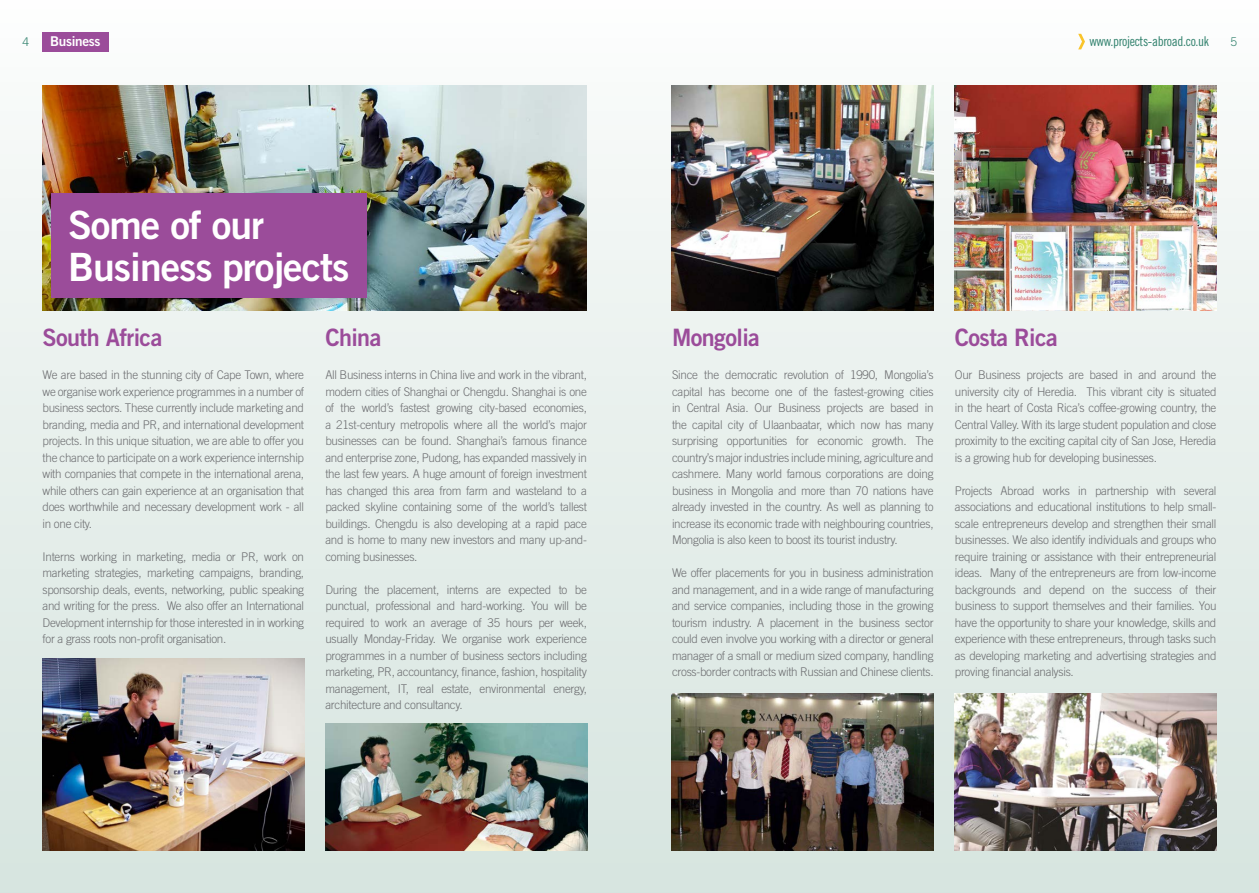
<style>
.page{position:relative;width:1259px;height:893px;background:#fff}
.page>*{position:absolute;margin:0;border:0;box-sizing:border-box;transform-origin:0 0}
.t1{font:39px/42px "Trade Gothic LT Std Bd 2";letter-spacing:-.025em;color:#fff}
.t2{font:24px "Trade Gothic LT Std Bd 2";letter-spacing:-.025em;color:#9b4c9a}
.t3{font:13.5px "Trade Gothic LT Std Cn 18";letter-spacing:-.025em;color:#32826e}
.t4{font:13.5px "Trade Gothic LT Std Bd 2";letter-spacing:-.025em;color:#fff}
.t5{font:300 12px/16.5px "Trade Gothic LT Std";letter-spacing:-.025em;color:#6d6e71;text-align:justify}
.t6{font:300 12px "Trade Gothic LT Std";color:#32826e}
</style>
<div class="page">
<div style="left:0;top:0;width:1259px;height:893px;background:linear-gradient(to bottom,#fafbfa,#d4e2dd)"></div>
<div style="left:42px;top:32px;width:66px;height:19px;background:#9b4c9a"></div>
<svg style="left:1078px;top:34px;width:7px;height:15px"></svg>
<img style="left:42px;top:658px;width:262px;height:192px">
<img style="left:671px;top:85px;width:262px;height:225px">
<img style="left:671px;top:694px;width:262px;height:156px">
<img style="left:43px;top:85px;width:544px;height:225px">
<img style="left:325px;top:724px;width:262px;height:126px">
<img style="left:954px;top:85px;width:262px;height:225px">
<img style="left:954px;top:694px;width:262px;height:156px">
<div style="left:51px;top:193px;width:316px;height:105px;background:#9b4c9a"></div>
<p class="t6" style="left:22px;top:35px;width:8px">4</p>
<p class="t4" style="left:50px;top:33px;width:52px">Business</p>
<p class="t3" style="left:1089px;top:33px;width:121px">www.projects-abroad.co.uk</p>
<p class="t6" style="left:1230px;top:35px;width:8px">5</p>
<h1 class="t1" style="left:68px;top:203px;width:283px">Some of our<br>Business projects</h1>
<h2 class="t2" style="left:43px;top:323px;width:121px">South Africa</h2>
<p class="t5" style="left:43px;top:367px;width:263px">We are based in the stunning city of Cape Town, where we organise work experience programmes in a number of business sectors. These currently include marketing and branding, media and PR, and international development projects. In this unique situation, we are able to offer you the chance to participate on a work experience internship with companies that compete in the international arena, while others can gain experience at an organisation that does worthwhile and necessary development work - all in one city.</p>
<p class="t5" style="left:43px;top:548px;width:263px">Interns working in marketing, media or PR, work on marketing strategies, marketing campaigns, branding, sponsorship deals, events, networking, public speaking and writing for the press. We also offer an International Development internship for those interested in in working for a grass roots non-profit organisation.</p>
<h2 class="t2" style="left:325px;top:323px;width:57px">China</h2>
<p class="t5" style="left:325px;top:367px;width:263px">All Business interns in China live and work in the vibrant, modern cities of Shanghai or Chengdu. Shanghai is one of the world’s fastest growing city-based economies, a 21st-century metropolis where all the world’s major businesses can be found. Shanghai’s famous finance and enterprise zone, Pudong, has expanded massively in the last few years. A huge amount of foreign investment has changed this area from farm and wasteland to a packed skyline containing some of the world’s tallest buildings. Chengdu is also developing at a rapid pace and is home to many new investors and many up-and&shy;coming businesses.</p>
<p class="t5" style="left:325px;top:581px;width:263px">During the placement, interns are expected to be punctual, professional and hard-working. You will be required to work an average of 35 hours per week, usually Monday-Friday. We organise work experience programmes in a number of business sectors including marketing, PR, accountancy, finance, fashion, hospitality management, IT, real estate, environmental energy, architecture and consultancy.</p>
<h2 class="t2" style="left:672px;top:323px;width:89px">Mongolia</h2>
<p class="t5" style="left:672px;top:367px;width:263px">Since the democratic revolution of 1990, Mongolia’s capital has become one of the fastest-growing cities in Central Asia. Our Business projects are based in the capital city of Ulaanbaatar, which now has many surprising opportunities for economic growth. The country’s major industries include mining, agriculture and cashmere. Many world famous corporations are doing business in Mongolia and more than 70 nations have already invested in the country. As well as planning to increase its economic trade with neighbouring countries, Mongolia is also keen to boost its tourist industry.</p>
<p class="t5" style="left:672px;top:565px;width:263px">We offer placements for you in business administration and management, and in a wide range of manufacturing and service companies, including those in the growing tourism industry. A placement in the business sector could even involve you working with a director or general manager of a small or medium sized company, handling cross-border contracts with Russian and Chinese clients.</p>
<h2 class="t2" style="left:955px;top:323px;width:104px">Costa Rica</h2>
<p class="t5" style="left:955px;top:367px;width:263px">Our Business projects are based in and around the university city of Heredia. This vibrant city is situated in the heart of Costa Rica’s coffee-growing country, the Central Valley. With its large student population and close proximity to the exciting capital city of San Jose, Heredia is a growing hub for developing businesses.</p>
<p class="t5" style="left:955px;top:482px;width:263px">Projects Abroad works in partnership with several associations and educational institutions to help small&shy;scale entrepreneurs develop and strengthen their small businesses. We also identify individuals and groups who require training or assistance with their entrepreneurial ideas. Many of the entrepreneurs are from low-income backgrounds and depend on the success of their business to support themselves and their families. You have the opportunity to share your knowledge, skills and experience with these entrepreneurs, through tasks such as developing marketing and advertising strategies and proving financial analysis.</p>
</div>
